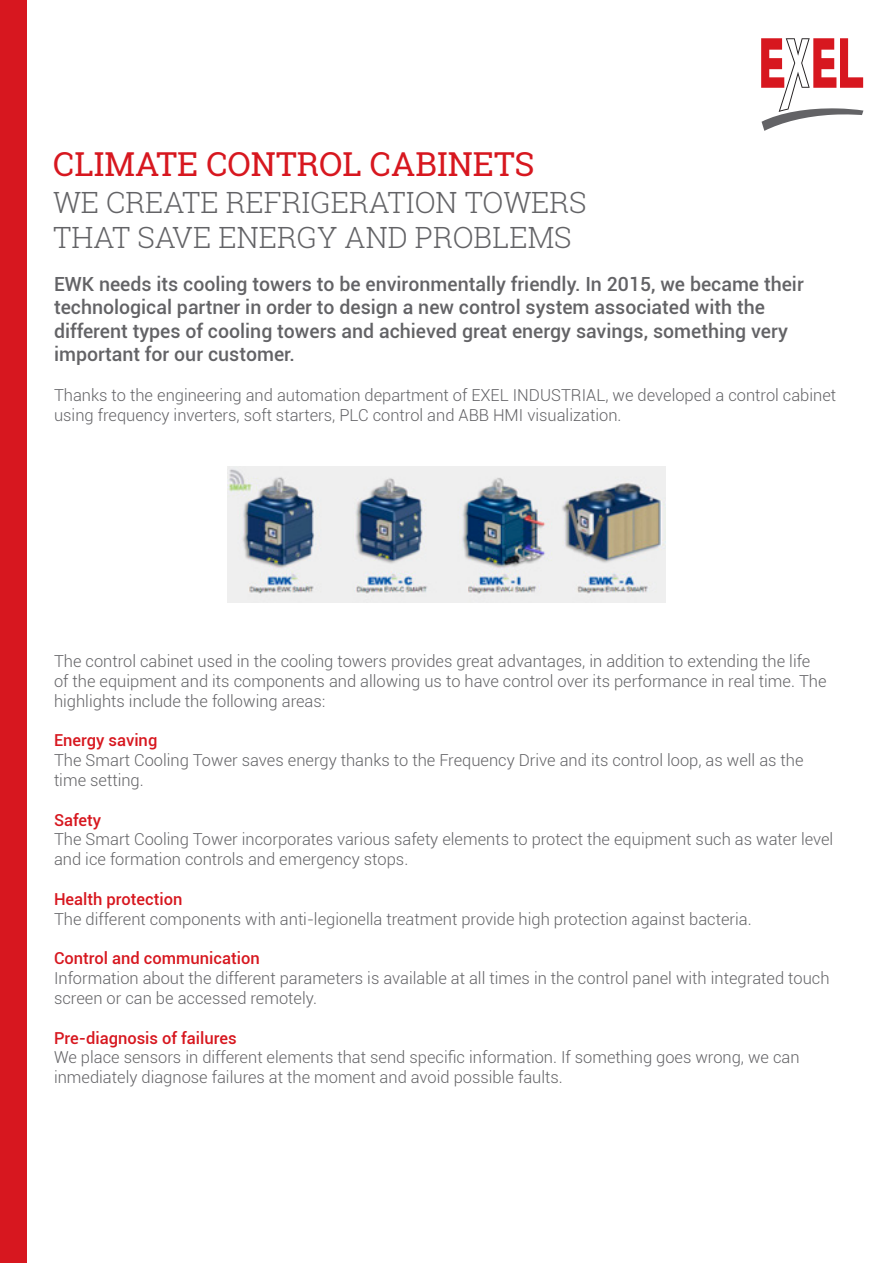
<style>
.page{position:relative;width:893px;height:1263px;background:#fff}
.page>*{position:absolute;margin:0;border:0;box-sizing:border-box;transform-origin:0 0}
.t1{font:33px "Roboto Slab";color:#d7171f}
.t2{font:300 29.25px/35.1px "Roboto Slab";color:#636366}
.t3{font:500 19.5px/23.4px "Roboto";color:#636366}
.t4{font:300 16.5px/19.8px "Roboto";color:#636366}
.t5{font:500 16.5px "Roboto";color:#d7171f}
</style>
<div class="page">
<svg style="left:761px;top:38px;width:102px;height:93px"></svg>
<div style="left:0;top:0;width:27px;height:1263px;background:#d7171f"></div>
<img style="left:228px;top:467px;width:437px;height:135px">
<p class="t1" style="left:53px;top:141px;width:483px">CLIMATE CONTROL CABINETS</p>
<p class="t2" style="left:53px;top:184px;width:535px">WE CREATE REFRIGERATION TOWERS<br>THAT SAVE ENERGY AND PROBLEMS</p>
<p class="t3" style="left:54px;top:272px;width:751px">EWK needs its cooling towers to be environmentally friendly. In 2015, we became their technological partner in order to design a new control system associated with the different types of cooling towers and achieved great energy savings, something very important for our customer.</p>
<p class="t4" style="left:54px;top:384px;width:784px">Thanks to the engineering and automation department of EXEL INDUSTRIAL, we developed a control cabinet using frequency inverters, soft starters, PLC control and ABB HMI visualization.</p>
<p class="t4" style="left:54px;top:651px;width:774px">The control cabinet used in the cooling towers provides great advantages, in addition to extending the life of the equipment and its components and allowing us to have control over its performance in real time. The highlights include the following areas:</p>
<p class="t5" style="left:54px;top:729px;width:105px">Energy saving</p>
<p class="t4" style="left:54px;top:750px;width:751px">The Smart Cooling Tower saves energy thanks to the Frequency Drive and its control loop, as well as the time setting.</p>
<p class="t5" style="left:54px;top:808px;width:49px">Safety</p>
<p class="t4" style="left:54px;top:829px;width:781px">The Smart Cooling Tower incorporates various safety elements to protect the equipment such as water level and ice formation controls and emergency stops.</p>
<p class="t5" style="left:54px;top:887px;width:130px">Health protection</p>
<p class="t4" style="left:54px;top:908px;width:699px">The different components with anti-legionella treatment provide high protection against bacteria.</p>
<p class="t5" style="left:54px;top:947px;width:207px">Control and communication</p>
<p class="t4" style="left:54px;top:968px;width:777px">Information about the different parameters is available at all times in the control panel with integrated touch screen or can be accessed remotely.</p>
<p class="t5" style="left:54px;top:1026px;width:184px">Pre-diagnosis of failures</p>
<p class="t4" style="left:54px;top:1047px;width:747px">We place sensors in different elements that send specific information. If something goes wrong, we can inmediately diagnose failures at the moment and avoid possible faults.</p>
</div>
